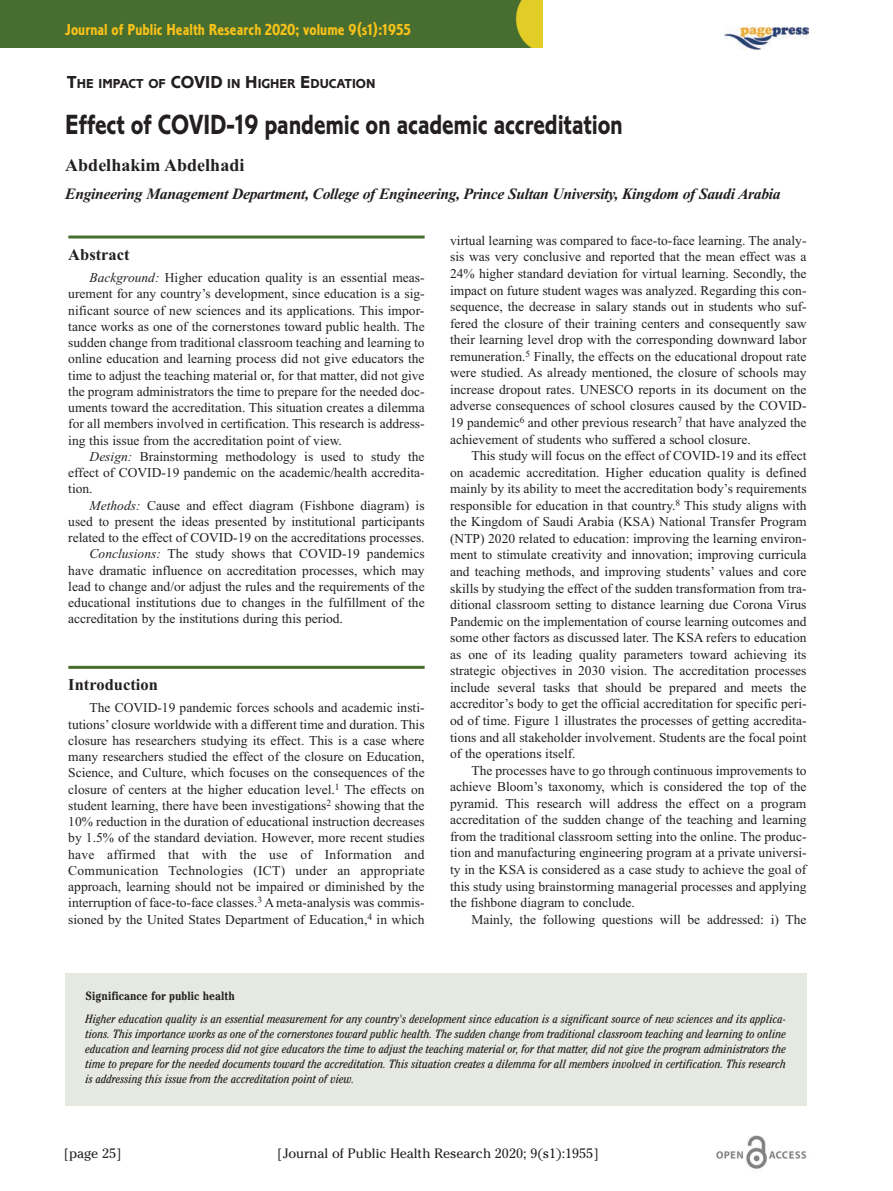
<style>
.page{position:relative;width:893px;height:1191px;background:#fff}
.page>*{position:absolute;margin:0;border:0;box-sizing:border-box;transform-origin:0 0}
.t1{font:28.8px "Corinthian Bold Plain";letter-spacing:-.005em;color:#231f20;scale:.83 1}
.t2{font:700 18px "Times New Roman";color:#231f20}
.t3{font:16.5px "Corinthian Bold Condensed Plain";color:#f7c119}
.t4{font:700 16.5px "Times New Roman";color:#231f20}
.t5{font:italic 700 15.75px "Times New Roman";letter-spacing:-.025em;color:#231f20}
.t6{font:13.5px/16.5px "Times New Roman";color:#231f20;text-align:justify}
.t7{font:13.5px "Cheltenham";color:#231f20}
.t8{font:13.5px "Corinthian Bold Plain";color:#231f20}
.t9{font:italic condensed 12px/15px "Cheltenham";color:#231f20;text-align:justify}
.t10{font:700 condensed 12px "Cheltenham";color:#231f20}
.s1{font-size:18px}
.s2{font-style:italic}
</style>
<div class="page">
<div style="left:0;top:0;width:543px;height:48px;background:#476e2f"></div>
<img style="left:716px;top:1135px;width:91px;height:34px">
<hr style="left:68px;top:235px;width:357px;height:3px;background:#486d30">
<hr style="left:68px;top:666px;width:357px;height:3px;background:#486d30">
<div style="left:65px;top:973px;width:741px;height:133px;background:#e5e9df"></div>
<img style="left:724px;top:26px;width:84px;height:24px">
<p class="t3" style="left:65px;top:24px;width:348px">Journal of Public Health Research 2020; volume 9(s1):1955</p>
<p class="t8" style="left:67px;top:79px;width:310px"><span class="s1">T</span>HE IMPACT OF <span class="s1">COVID</span> IN <span class="s1">H</span>IGHER <span class="s1">E</span>DUCATION</p>
<h1 class="t1" style="left:65px;top:115px;width:673px">Effect of COVID-19 pandemic on academic accreditation</h1>
<h2 class="t2" style="left:65px;top:154px;width:181px">Abdelhakim Abdelhadi</h2>
<p class="t5" style="left:65px;top:184px;width:717px">Engineering Management Department, College of Engineering, Prince Sultan University, Kingdom of Saudi Arabia</p>
<p class="t4" style="left:68px;top:244px;width:63px">Abstract</p>
<p class="t6" style="left:68px;top:269px;width:358px;text-indent:21px"><span class="s2">Background:</span> Higher education quality is an essential meas&shy;urement for any country’s development, since education is a sig&shy;nificant source of new sciences and its applications. This impor&shy;tance works as one of the cornerstones toward public health. The sudden change from traditional classroom teaching and learning to online education and learning process did not give educators the time to adjust the teaching material or, for that matter, did not give the program administrators the time to prepare for the needed doc&shy;uments toward the accreditation. This situation creates a dilemma for all members involved in certification. This research is address&shy;ing this issue from the accreditation point of view.</p>
<p class="t6" style="left:68px;top:448px;width:358px;text-indent:21px"><span class="s2">Design:</span> Brainstorming methodology is used to study the effect of COVID-19 pandemic on the academic/health accredita&shy;tion.</p>
<p class="t6" style="left:90px;top:496px;width:337px"><span class="s2">Methods:</span> Cause and effect diagram (Fishbone diagram) is</p>
<p class="t6" style="left:68px;top:513px;width:358px">used to present the ideas presented by institutional participants</p>
<p class="t6" style="left:68px;top:529px;width:358px">related to the effect of COVID-19 on the accreditations processes.</p>
<p class="t6" style="left:90px;top:545px;width:337px"><span class="s2">Conclusions:</span> The study shows that COVID-19 pandemics</p>
<p class="t6" style="left:68px;top:561px;width:358px">have dramatic influence on accreditation processes, which may</p>
<p class="t6" style="left:68px;top:578px;width:358px">lead to change and/or adjust the rules and the requirements of the</p>
<p class="t6" style="left:68px;top:594px;width:358px">educational institutions due to changes in the fulfillment of the</p>
<p class="t6" style="left:68px;top:610px;width:276px">accreditation by the institutions during this period.</p>
<p class="t4" style="left:68px;top:675px;width:91px">Introduction</p>
<p class="t6" style="left:68px;top:699px;width:358px;text-indent:21px">The COVID-19 pandemic forces schools and academic insti&shy;tutions’ closure worldwide with a different time and duration. This closure has researchers studying its effect. This is a case where many researchers studied the effect of the closure on Education, Science, and Culture, which focuses on the consequences of the closure of centers at the higher education level.<sup>1</sup> The effects on student learning, there have been investigations<sup>2</sup> showing that the 10% reduction in the duration of educational instruction decreases by 1.5% of the standard deviation. However, more recent studies have affirmed that with the use of Information and Communication Technologies (ICT) under an appropriate approach, learning should not be impaired or diminished by the interruption of face-to-face classes.<sup>3</sup> A meta-analysis was commis&shy;sioned by the United States Department of Education,<sup>4</sup> in which</p>
<p class="t6" style="left:450px;top:232px;width:358px">virtual learning was compared to face-to-face learning. The analy&shy;sis was very conclusive and reported that the mean effect was a 24% higher standard deviation for virtual learning. Secondly, the impact on future student wages was analyzed. Regarding this con&shy;sequence, the decrease in salary stands out in students who suf&shy;fered the closure of their training centers and consequently saw their learning level drop with the corresponding downward labor remuneration.<sup>5</sup> Finally, the effects on the educational dropout rate were studied. As already mentioned, the closure of schools may increase dropout rates. UNESCO reports in its document on the adverse consequences of school closures caused by the COVID-19 pandemic<sup>6</sup> and other previous research<sup>7</sup> that have analyzed the achievement of students who suffered a school closure.</p>
<p class="t6" style="left:450px;top:447px;width:358px;text-indent:21px">This study will focus on the effect of COVID-19 and its effect on academic accreditation. Higher education quality is defined mainly by its ability to meet the accreditation body’s requirements responsible for education in that country.<sup>8</sup> This study aligns with the Kingdom of Saudi Arabia (KSA) National Transfer Program (NTP) 2020 related to education: improving the learning environ&shy;ment to stimulate creativity and innovation; improving curricula and teaching methods, and improving students’ values and core skills by studying the effect of the sudden transformation from tra&shy;ditional classroom setting to distance learning due Corona Virus Pandemic on the implementation of course learning outcomes and some other factors as discussed later. The KSA refers to education as one of its leading quality parameters toward achieving its strategic objectives in 2030 vision. The accreditation processes include several tasks that should be prepared and meets the accreditor’s body to get the official accreditation for specific peri&shy;od of time. Figure 1 illustrates the processes of getting accredita&shy;tions and all stakeholder involvement. Students are the focal point of the operations itself.</p>
<p class="t6" style="left:450px;top:761px;width:358px;text-indent:21px">The processes have to go through continuous improvements to achieve Bloom’s taxonomy, which is considered the top of the pyramid. This research will address the effect on a program accreditation of the sudden change of the teaching and learning from the traditional classroom setting into the online. The produc&shy;tion and manufacturing engineering program at a private universi&shy;ty in the KSA is considered as a case study to achieve the goal of this study using brainstorming managerial processes and applying the fishbone diagram to conclude.</p>
<p class="t6" style="left:471px;top:910px;width:337px">Mainly, the following questions will be addressed: i) The</p>
<p class="t10" style="left:86px;top:991px;width:151px">Significance for public health</p>
<p class="t9" style="left:86px;top:1012px;width:702px">Higher education quality is an essential measurement for any country's development since education is a significant source of new sciences and its applica&shy;tions. This importance works as one of the cornerstones toward public health. The sudden change from traditional classroom teaching and learning to online education and learning process did not give educators the time to adjust the teaching material or, for that matter, did not give the program administrators the time to prepare for the needed documents toward the accreditation. This situation creates a dilemma for all members involved in certification. This research is addressing this issue from the accreditation point of view.</p>
<p class="t7" style="left:64px;top:1145px;width:59px">[page 25]</p>
<p class="t7" style="left:277px;top:1145px;width:323px">[Journal of Public Health Research 2020; 9(s1):1955]</p>
</div>
